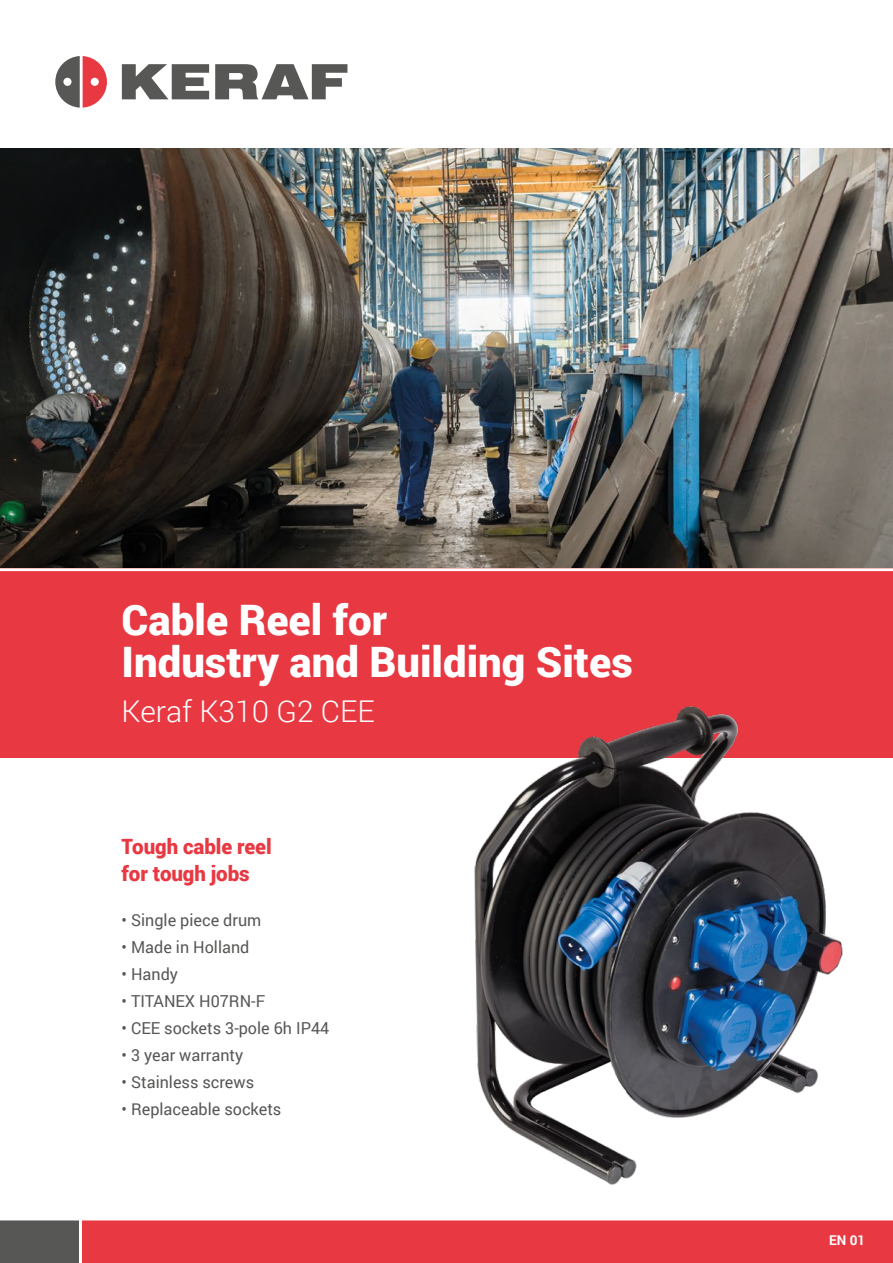
<style>
.page{position:relative;width:893px;height:1263px;background:#fff}
.page>*{position:absolute;margin:0;border:0;box-sizing:border-box;transform-origin:0 0}
.t1{font:900 42px/42px "Roboto";color:#fff}
.t2{font:300 30px "Roboto";color:#fff}
.t3{font:900 21px/27px "Roboto";letter-spacing:-.005em;color:#e83943}
.t4{font:16.5px "Roboto";color:#575756}
.t5{font:700 13.5px "Roboto";color:#fff}
</style>
<div class="page">
<img style="left:0;top:149px;width:893px;height:419px">
<div style="left:0;top:568px;width:893px;height:190px;background:#e83943"></div>
<div style="left:0;top:1220px;width:81px;height:43px;background:#575756"></div>
<div style="left:81px;top:1220px;width:812px;height:43px;background:#e83943"></div>
<hr style="left:80px;top:1220px;width:2px;height:43px;background:#fff">
<hr style="left:0;top:568px;width:893px;height:3px;background:#fff">
<img style="left:474px;top:706px;width:369px;height:479px">
<svg style="left:55px;top:56px;width:52px;height:52px"></svg>
<svg style="left:122px;top:64px;width:87px;height:35px"></svg>
<svg style="left:215px;top:64px;width:132px;height:35px"></svg>
<h1 class="t1" style="left:122px;top:597px;width:513px">Cable Reel for<br>Industry and Building Sites</h1>
<h2 class="t2" style="left:122px;top:691px;width:255px">Keraf K310 G2 CEE</h2>
<p class="t3" style="left:122px;top:833px;width:152px">Tough cable reel for tough jobs</p>
<p class="t4" style="left:122px;top:909px;width:141px">• Single piece drum</p>
<p class="t4" style="left:122px;top:936px;width:129px">• Made in Holland</p>
<p class="t4" style="left:122px;top:963px;width:58px">• Handy</p>
<p class="t4" style="left:122px;top:990px;width:145px">• TITANEX H07RN-F</p>
<p class="t4" style="left:122px;top:1017px;width:209px">• CEE sockets 3-pole 6h IP44</p>
<p class="t4" style="left:122px;top:1044px;width:123px">• 3 year warranty</p>
<p class="t4" style="left:122px;top:1071px;width:134px">• Stainless screws</p>
<p class="t4" style="left:122px;top:1098px;width:161px">• Replaceable sockets</p>
<p class="t5" style="left:829px;top:1231px;width:38px">EN 01</p>
</div>
